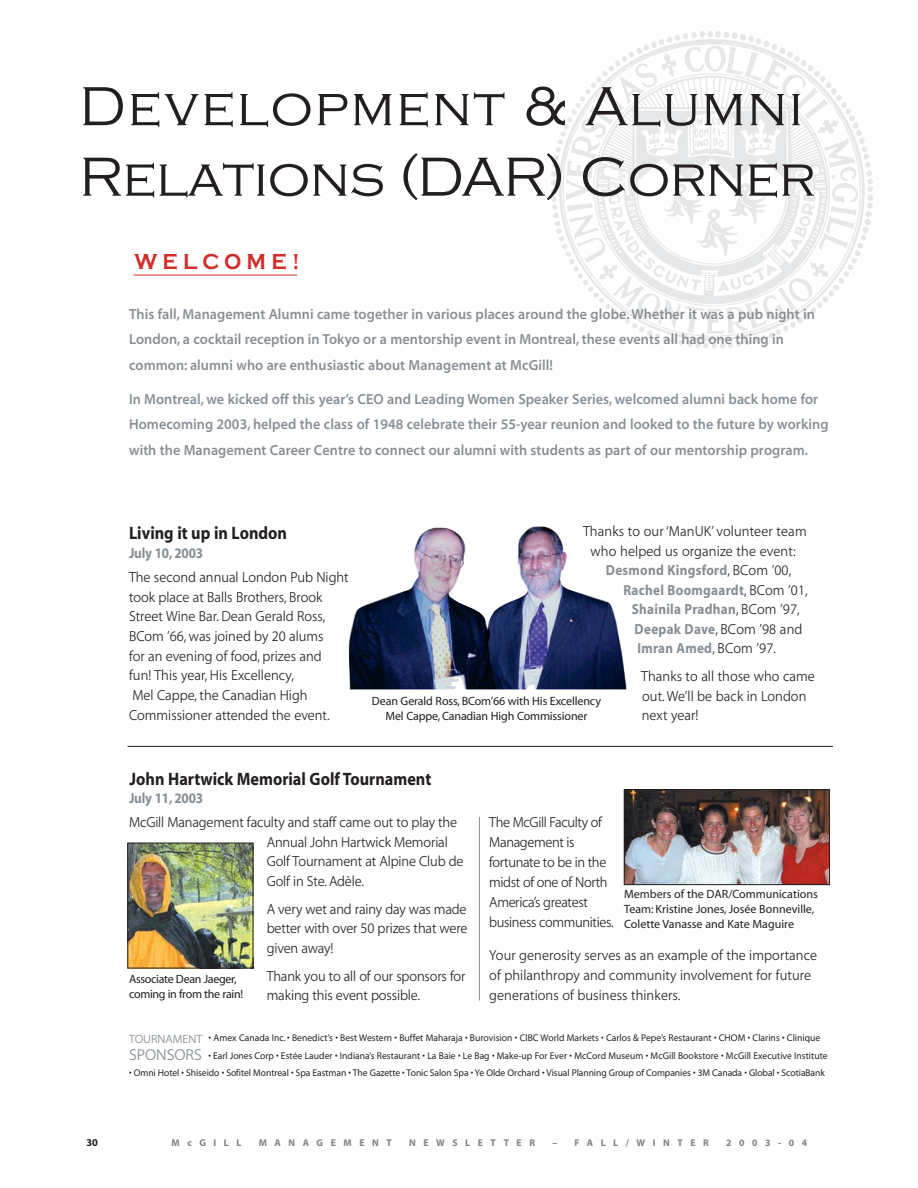
<style>
.page{position:relative;width:918px;height:1188px;background:#fff}
.page>*{position:absolute;margin:0;border:0;box-sizing:border-box;transform-origin:0 0}
.t1{font:300 57px/70.5px "Copperplate Gothic";letter-spacing:.01em;color:#231f20}
.t2{font:700 22.5px "Copperplate Gothic";letter-spacing:.255em;color:#d02e29;scale:.9 1}
.t3{font:18px "Myriad MM 700 600";color:#231f20;scale:.9 1}
.t4{font:15.75px "Myriad MM 330 670";color:#868e95;scale:.96 1}
.t5{font:14.7px/19.5px "Myriad MM 300 680";color:#231f20;scale:.9 1}
.t6{font:14.7px/25.5px "Myriad MM 565 700";letter-spacing:.005em;color:#868e95;scale:.9 1}
.t7{font:14.7px/20px "Myriad MM 300 680";letter-spacing:-.025em;color:#231f20;scale:.9 1}
.t8{font:14.7px "Myriad MM 700 600";letter-spacing:.02em;color:#868e95;scale:.9 1}
.t9{font:14.7px "Myriad MM 700 600";letter-spacing:-.01em;color:#868e95;scale:.9 1}
.t10{font:12px/15px "Myriad MM 406 600";letter-spacing:-.01em;color:#231f20}
.t11{font:12px "Myriad MM 330 670";color:#868e95;scale:.96 1}
.t12{font:10.5px "Myriad MM 700 600";color:#231f20}
.t13{font:9.75px "Myriad MM 400 700";letter-spacing:.005em;color:#231f20;scale:.9 1}
.t14{font:9.75px "Myriad MM 700 600";letter-spacing:.775em;color:#808285}
.s1{font-family:"Myriad MM 300 680";color:#231f20}
.s2{font-family:"Myriad MM 700 600";color:#868e95}
</style>
<div class="page">
<img style="left:550px;top:31px;width:323px;height:318px">
<hr style="left:479px;top:817px;width:1px;height:183px;background:#868e95">
<img style="left:349px;top:527px;width:277px;height:163px">
<img style="left:130px;top:845px;width:121px;height:121px">
<div style="left:128px;top:843px;width:125px;height:125px;border:1px solid #231f20"></div>
<hr style="left:134px;top:275px;width:163px;height:1px;background:#d02e29">
<img style="left:626px;top:791px;width:202px;height:92px">
<div style="left:624px;top:789px;width:206px;height:96px;border:1px solid #231f20"></div>
<hr style="left:128px;top:746px;width:705px;height:1px;background:#231f20">
<h1 class="t1" style="left:79px;top:70px;width:738px">Development &amp; Alumni<br>Relations (DAR) Corner</h1>
<h2 class="t2" style="left:134px;top:248px;width:185px">WELCOME!</h2>
<p class="t6" style="left:129px;top:302px;width:764px">This fall, Management Alumni came together in various places around the globe. Whether it was a pub night in<br>London, a cocktail reception in Tokyo or a mentorship event in Montreal, these events all had one thing in common: alumni who are enthusiastic about Management at McGill!</p>
<p class="t6" style="left:129px;top:387px;width:779px">In Montreal, we kicked off this year’s CEO and Leading Women Speaker Series, welcomed alumni back home for<br>Homecoming 2003, helped the class of 1948 celebrate their 55-year reunion and looked to the future by working with the Management Career Centre to connect our alumni with students as part of our mentorship program.</p>
<p class="t3" style="left:129px;top:526px;width:177px">Living it up in London</p>
<p class="t9" style="left:129px;top:548px;width:84px">July 10, 2003</p>
<p class="t5" style="left:129px;top:569px;width:246px">The second annual London Pub Night took place at Balls Brothers, Brook<br>Street Wine Bar. Dean Gerald Ross,<br>BCom ’66, was joined by 20 alums<br>for an evening of food, prizes and<br>fun! This year, His Excellency,<br>Mel Cappe, the Canadian High<br>Commissioner attended the event.</p>
<p class="t5" style="left:583px;top:523px;width:250px;text-align:center">Thanks to our ‘ManUK’ volunteer team who helped us organize the event:</p>
<p class="t8" style="left:606px;top:565px;width:208px">Desmond Kingsford<span class="s1">, BCom ’00,</span></p>
<p class="t8" style="left:623px;top:584px;width:206px">Rachel Boomgaardt<span class="s1">, BCom ’01,</span></p>
<p class="t8" style="left:632px;top:604px;width:188px">Shainila Pradhan<span class="s1">, BCom ’97,</span></p>
<p class="t5" style="left:635px;top:621px;width:188px"><span class="s2">Deepak Dave</span>, BCom ’98 and</p>
<p class="t8" style="left:637px;top:643px;width:156px">Imran Amed<span class="s1">, BCom ’97.</span></p>
<p class="t5" style="left:641px;top:668px;width:194px">Thanks to all those who came out. We’ll be back in London next year!</p>
<p class="t10" style="left:372px;top:694px;width:231px;text-align:center">Dean Gerald Ross, BCom’66 with His Excellency<br>Mel Cappe, Canadian High Commissioner</p>
<p class="t3" style="left:130px;top:772px;width:337px">John Hartwick Memorial Golf Tournament</p>
<p class="t9" style="left:129px;top:793px;width:84px">July 11, 2003</p>
<p class="t5" style="left:267px;top:814px;width:220px;text-indent:-138px">McGill Management faculty and staff came out to play the Annual John Hartwick Memorial Golf Tournament at Alpine Club de Golf in Ste. Adèle.</p>
<p class="t5" style="left:267px;top:900px;width:225px;text-align:justify">A very wet and rainy day was made better with over 50 prizes that were given away!</p>
<p class="t5" style="left:267px;top:967px;width:222px">Thank you to all of our sponsors for making this event possible.</p>
<p class="t10" style="left:129px;top:973px;width:116px">Associate Dean Jaeger, coming in from the rain!</p>
<p class="t7" style="left:489px;top:814px;width:140px">The McGill Faculty of<br>Management is fortunate to be in the midst of one of North<br>America’s greatest business communities.</p>
<p class="t5" style="left:489px;top:947px;width:366px;line-height:20px">Your generosity serves as an example of the importance of philanthropy and community involvement for future generations of business thinkers.</p>
<p class="t10" style="left:624px;top:887px;width:195px">Members of the DAR/Communications<br>Team: Kristine Jones, Josée Bonneville,<br>Colette Vanasse and Kate Maguire</p>
<p class="t13" style="left:209px;top:1035px;width:681px">• Amex Canada Inc. • Benedict’s • Best Western • Buffet Maharaja • Burovision • CIBC World Markets • Carlos &amp; Pepe’s Restaurant • CHOM • Clarins • Clinique</p>
<p class="t13" style="left:209px;top:1052px;width:689px">• Earl Jones Corp • Estée Lauder • Indiana’s Restaurant • La Baie • Le Bag • Make-up For Ever • McCord Museum • McGill Bookstore • McGill Executive Institute</p>
<p class="t13" style="left:129px;top:1069px;width:775px">• Omni Hotel • Shiseido • Sofitel Montreal • Spa Eastman • The Gazette • Tonic Salon Spa • Ye Olde Orchard • Visual Planning Group of Companies • 3M Canada • Global • ScotiaBank</p>
<p class="t11" style="left:129px;top:1035px;width:78px">TOURNAMENT</p>
<p class="t4" style="left:129px;top:1048px;width:77px">SPONSORS</p>
<p class="t12" style="left:87px;top:1139px;width:13px">30</p>
<p class="t14" style="left:172px;top:1139px;width:71px">McGILL</p>
<p class="t14" style="left:259px;top:1139px;width:135px">MANAGEMENT</p>
<p class="t14" style="left:409px;top:1139px;width:128px">NEWSLETTER</p>
<p class="t14" style="left:552px;top:1139px;width:158px">– FALL/WINTER</p>
<p class="t14" style="left:726px;top:1139px;width:83px">2003-04</p>
</div>
